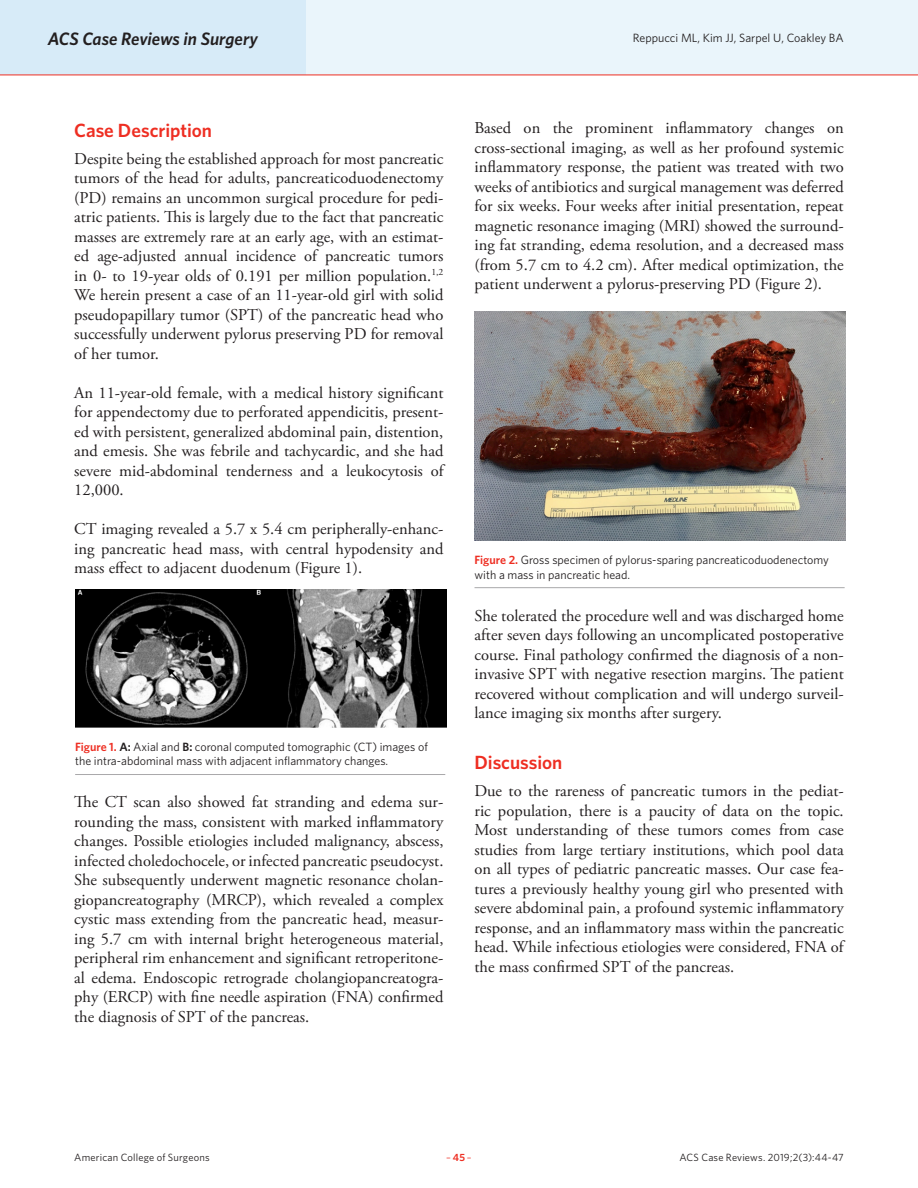
<style>
.page{position:relative;width:918px;height:1188px;background:#fff}
.page>*{position:absolute;margin:0;border:0;box-sizing:border-box;transform-origin:0 0}
.Article_Subhead{font:600 19.2px "Whitney";color:#ee2e22}
.t1{font:italic 600 18px "Whitney";letter-spacing:-.005em;color:#231f20}
.Article_Body_no_inde{font:16.5px/19.5px "Adobe Garamond Pro";color:#231f20;text-align:justify}
.Caption_New{font:12px/14.4px "Whitney";color:#231f20}
.t2{font:10.5px "Whitney";letter-spacing:.015em;color:#231f20}
.t3{font:10.5px "Whitney";color:#ee2e22}
.s1{font-weight:600;color:#ee2e22}
.s2{font-weight:600}
</style>
<div class="page">
<div style="left:0;top:0;width:918px;height:75px;background:#eaf5fb"></div>
<div style="left:0;top:0;width:306px;height:75px;background:#d7ebf8"></div>
<hr style="left:0;top:75px;width:918px;height:1px;background:#ee2e22">
<hr style="left:75px;top:774px;width:370px;height:1px;background:#a9a8aa">
<hr style="left:475px;top:587px;width:370px;height:1px;background:#a9a8aa">
<img style="left:75px;top:590px;width:371px;height:138px">
<img style="left:475px;top:311px;width:371px;height:230px">
<p class="t1" style="left:48px;top:26px;width:212px">ACS Case Reviews in Surgery</p>
<p class="Caption_New" style="left:633px;top:31px;width:212px">Reppucci ML, Kim JJ, Sarpel U, Coakley BA</p>
<p class="Article_Subhead" style="left:74px;top:117px;width:139px">Case Description</p>
<p class="Article_Body_no_inde" style="left:74px;top:149px;width:371px">Despite being the established approach for most pancreatic tumors of the head for adults, pancreaticoduodenectomy (PD) remains an uncommon surgical procedure for pedi&shy;atric patients. This is largely due to the fact that pancreatic masses are extremely rare at an early age, with an estimat&shy;ed age-adjusted annual incidence of pancreatic tumors in 0- to 19-year olds of 0.191 per million population.<sup>1,2<br></sup>We herein present a case of an 11-year-old girl with solid pseudopapillary tumor (SPT) of the pancreatic head who successfully underwent pylorus preserving PD for removal of her tumor.</p>
<p class="Article_Body_no_inde" style="left:74px;top:383px;width:371px">An 11-year-old female, with a medical history significant for appendectomy due to perforated appendicitis, present&shy;ed with persistent, generalized abdominal pain, distention, and emesis. She was febrile and tachycardic, and she had severe mid-abdominal tenderness and a leukocytosis of 12,000.</p>
<p class="Article_Body_no_inde" style="left:74px;top:520px;width:371px">CT imaging revealed a 5.7 x 5.4 cm peripherally-enhanc&shy;ing pancreatic head mass, with central hypodensity and mass effect to adjacent duodenum (Figure 1).</p>
<p class="Caption_New" style="left:75px;top:739px;width:354px"><span class="s1">Figure 1.</span> <span class="s2">A:</span> Axial and <span class="s2">B:</span> coronal computed tomographic (CT) images of the intra-abdominal mass with adjacent inflammatory changes.</p>
<p class="Article_Body_no_inde" style="left:74px;top:793px;width:371px">The CT scan also showed fat stranding and edema sur&shy;rounding the mass, consistent with marked inflammatory changes. Possible etiologies included malignancy, abscess, infected choledochocele, or infected pancreatic pseudocyst.<br>She subsequently underwent magnetic resonance cholan&shy;giopancreatography (MRCP), which revealed a complex cystic mass extending from the pancreatic head, measur&shy;ing 5.7 cm with internal bright heterogeneous material, peripheral rim enhancement and significant retroperitone&shy;al edema. Endoscopic retrograde cholangiopancreatogra&shy;phy (ERCP) with fine needle aspiration (FNA) confirmed the diagnosis of SPT of the pancreas.</p>
<p class="Article_Body_no_inde" style="left:475px;top:119px;width:371px">Based on the prominent inflammatory changes on cross-sectional imaging, as well as her profound systemic inflammatory response, the patient was treated with two weeks of antibiotics and surgical management was deferred for six weeks. Four weeks after initial presentation, repeat magnetic resonance imaging (MRI) showed the surround&shy;ing fat stranding, edema resolution, and a decreased mass (from 5.7 cm to 4.2 cm). After medical optimization, the patient underwent a pylorus-preserving PD (Figure 2).</p>
<p class="Caption_New" style="left:475px;top:553px;width:356px"><span class="s1">Figure 2.</span> Gross specimen of pylorus-sparing pancreaticoduodenectomy with a mass in pancreatic head.</p>
<p class="Article_Body_no_inde" style="left:475px;top:607px;width:371px">She tolerated the procedure well and was discharged home after seven days following an uncomplicated postoperative course. Final pathology confirmed the diagnosis of a non&shy;invasive SPT with negative resection margins. The patient recovered without complication and will undergo surveil&shy;lance imaging six months after surgery.</p>
<p class="Article_Subhead" style="left:475px;top:750px;width:89px">Discussion</p>
<p class="Article_Body_no_inde" style="left:475px;top:782px;width:371px">Due to the rareness of pancreatic tumors in the pediat&shy;ric population, there is a paucity of data on the topic.<br>Most understanding of these tumors comes from case studies from large tertiary institutions, which pool data on all types of pediatric pancreatic masses. Our case fea&shy;tures a previously healthy young girl who presented with severe abdominal pain, a profound systemic inflammatory response, and an inflammatory mass within the pancreatic head. While infectious etiologies were considered, FNA of the mass confirmed SPT of the pancreas.</p>
<p class="t2" style="left:74px;top:1150px;width:137px">American College of Surgeons</p>
<p class="t3" style="left:446px;top:1150px;width:27px">–<span class="s2">45</span>–</p>
<p class="t2" style="left:679px;top:1150px;width:166px">ACS Case Reviews. 2019;2(3):44-47</p>
</div>
